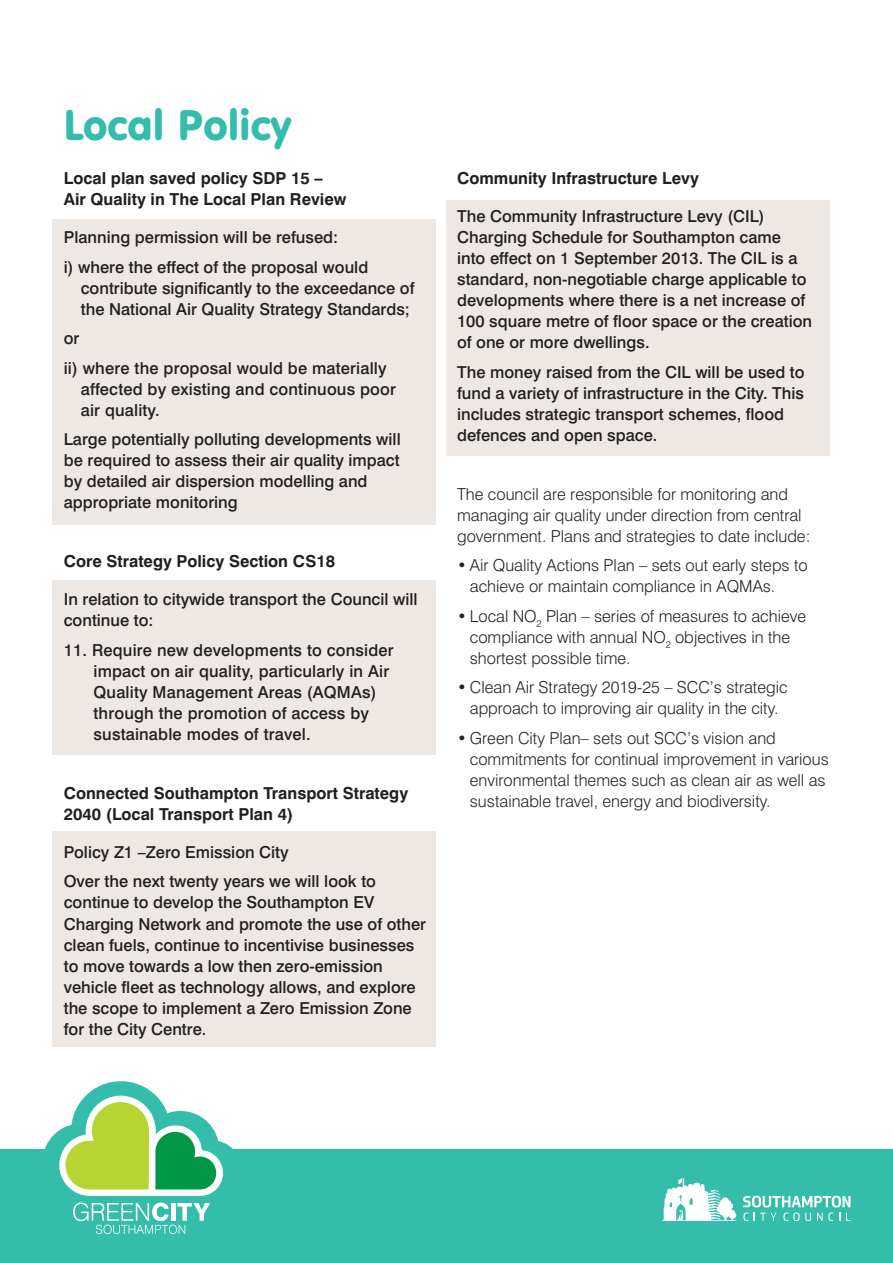
<style>
.page{position:relative;width:893px;height:1263px;background:#fff}
.page>*{position:absolute;margin:0;border:0;box-sizing:border-box;transform-origin:0 0}
.Main_title{font:42px "VAG Rounded BT";color:#33bdaa}
.t1{font:500 16.5px/21px "Swiss 721 BT";color:#231f20}
.t2{font:300 16.5px/21px "Swiss 721 BT";color:#231f20}
.t3{font:700 16.5px/21px "Swiss 721 BT";color:#231f20}
</style>
<div class="page">
<div style="left:446px;top:200px;width:384px;height:256px;background:#eee8e5"></div>
<div style="left:52px;top:831px;width:384px;height:215px;background:#eee8e5"></div>
<div style="left:52px;top:580px;width:384px;height:175px;background:#eee8e5"></div>
<div style="left:52px;top:219px;width:384px;height:305px;background:#eee8e5"></div>
<div style="left:0;top:1150px;width:893px;height:113px;background:#33bdaa"></div>
<div style="left:43px;top:1123px;width:77px;height:77px;background:#33bdaa;border-radius:50%"></div>
<div style="left:71px;top:1081px;width:100px;height:100px;background:#33bdaa;border-radius:50%"></div>
<div style="left:179px;top:1140px;width:64px;height:65px;background:#33bdaa;border-radius:50%"></div>
<svg style="left:662px;top:1178px;width:74px;height:43px"></svg>
<svg style="left:743px;top:1196px;width:108px;height:25px"></svg>
<svg style="left:73px;top:1202px;width:137px;height:32px"></svg>
<svg style="left:59px;top:1096px;width:164px;height:100px"></svg>
<p class="Main_title" style="left:64px;top:99px;width:229px">Local Policy</p>
<p class="t3" style="left:64px;top:168px;width:284px">Local plan saved policy SDP 15 –<br>Air Quality in The Local Plan Review</p>
<p class="t1" style="left:64px;top:227px;width:276px">Planning permission will be refused:</p>
<p class="t1" style="left:81px;top:256px;width:335px;text-indent:-17px">i) where the effect of the proposal would contribute significantly to the exceedance of the National Air Quality Strategy Standards;</p>
<p class="t1" style="left:64px;top:328px;width:17px">or</p>
<p class="t1" style="left:81px;top:357px;width:317px;text-indent:-17px">ii) where the proposal would be materially affected by existing and continuous poor air quality.</p>
<p class="t1" style="left:64px;top:429px;width:338px">Large potentially polluting developments will be required to assess their air quality impact by detailed air dispersion modelling and appropriate monitoring</p>
<p class="t3" style="left:64px;top:551px;width:273px">Core Strategy Policy Section CS18</p>
<p class="t1" style="left:64px;top:589px;width:355px">In relation to citywide transport the Council will continue to:</p>
<p class="t1" style="left:94px;top:639px;width:302px;text-indent:-30px">11. Require new developments to consider impact on air quality, particularly in Air Quality Management Areas (AQMAs) through the promotion of access by sustainable modes of travel.</p>
<p class="t3" style="left:64px;top:782px;width:346px">Connected Southampton Transport Strategy<br>2040 (Local Transport Plan 4)</p>
<p class="t1" style="left:64px;top:841px;width:227px">Policy Z1 –Zero Emission City</p>
<p class="t1" style="left:64px;top:871px;width:364px">Over the next twenty years we will look to continue to develop the Southampton EV Charging Network and promote the use of other clean fuels, continue to incentivise businesses to move towards a low then zero-emission vehicle fleet as technology allows, and explore the scope to implement a Zero Emission Zone for the City Centre.</p>
<p class="t3" style="left:457px;top:168px;width:243px">Community Infrastructure Levy</p>
<p class="t1" style="left:457px;top:206px;width:356px">The Community Infrastructure Levy (CIL)<br>Charging Schedule for Southampton came into effect on 1 September 2013. The CIL is a standard, non-negotiable charge applicable to developments where there is a net increase of 100 square metre of floor space or the creation of one or more dwellings.</p>
<p class="t1" style="left:457px;top:361px;width:349px">The money raised from the CIL will be used to fund a variety of infrastructure in the City. This includes strategic transport schemes, flood defences and open space.</p>
<p class="t2" style="left:457px;top:483px;width:355px">The council are responsible for monitoring and managing air quality under direction from central government. Plans and strategies to date include:</p>
<p class="t2" style="left:470px;top:555px;width:339px;text-indent:-13px">• Air Quality Actions Plan – sets out early steps to achieve or maintain compliance in AQMAs.</p>
<p class="t2" style="left:470px;top:605px;width:338px;text-indent:-13px">• Local NO<sub>2</sub> Plan – series of measures to achieve compliance with annual NO<sub>2</sub> objectives in the shortest possible time.</p>
<p class="t2" style="left:457px;top:677px;width:332px;text-align:center">• Clean Air Strategy 2019-25 – SCC’s strategic approach to improving air quality in the city.</p>
<p class="t2" style="left:470px;top:727px;width:360px;text-indent:-13px">• Green City Plan– sets out SCC’s vision and commitments for continual improvement in various environmental themes such as clean air as well as sustainable travel, energy and biodiversity.</p>
</div>
